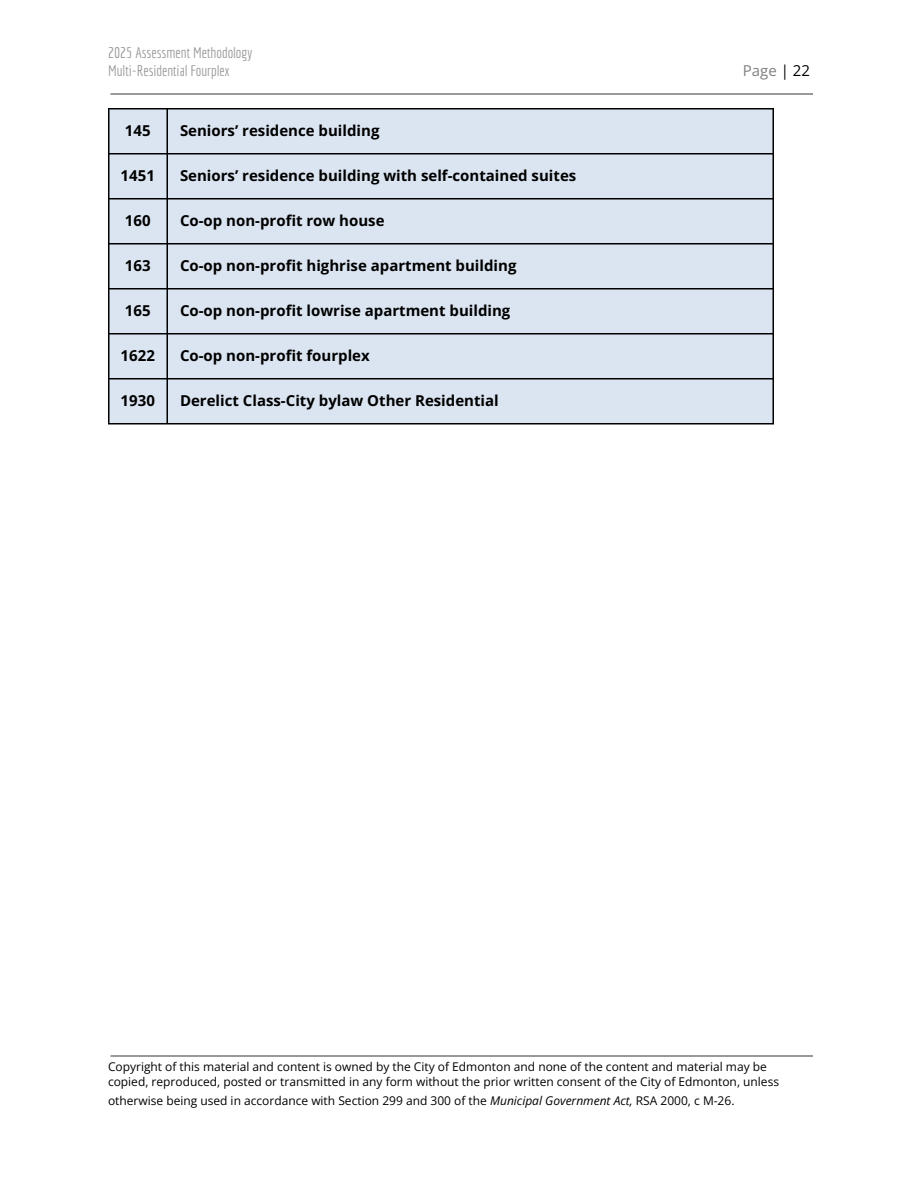
<style>
.page{position:relative;width:918px;height:1188px;background:#fff}
.page>*{position:absolute;margin:0;border:0;box-sizing:border-box;transform-origin:0 0}
.t1{font:700 15px "Open Sans";color:#000}
.t2{font:15px/18px "Economica";color:#999}
.t3{font:15px "Open Sans";color:#808080}
.t4{font:12px/14.7px "Open Sans";color:#000}
.s1{color:#000}
.s2{font-style:italic}
</style>
<div class="page">
<div style="left:108px;top:108px;width:60px;height:45px;background:#dbe5f1"></div>
<div style="left:168px;top:108px;width:605px;height:45px;background:#dbe5f1"></div>
<div style="left:108px;top:153px;width:60px;height:45px;background:#dbe5f1"></div>
<div style="left:168px;top:153px;width:605px;height:45px;background:#dbe5f1"></div>
<div style="left:108px;top:198px;width:60px;height:45px;background:#dbe5f1"></div>
<div style="left:168px;top:198px;width:605px;height:45px;background:#dbe5f1"></div>
<div style="left:108px;top:243px;width:60px;height:45px;background:#dbe5f1"></div>
<div style="left:168px;top:243px;width:605px;height:45px;background:#dbe5f1"></div>
<div style="left:108px;top:288px;width:60px;height:45px;background:#dbe5f1"></div>
<div style="left:168px;top:288px;width:605px;height:45px;background:#dbe5f1"></div>
<div style="left:108px;top:333px;width:60px;height:45px;background:#dbe5f1"></div>
<div style="left:168px;top:333px;width:605px;height:45px;background:#dbe5f1"></div>
<div style="left:108px;top:378px;width:60px;height:45px;background:#dbe5f1"></div>
<div style="left:168px;top:378px;width:605px;height:45px;background:#dbe5f1"></div>
<hr style="left:108px;top:108px;width:2px;height:315px;background:#000">
<hr style="left:167px;top:108px;width:1px;height:315px;background:#000">
<hr style="left:772px;top:108px;width:2px;height:315px;background:#000">
<hr style="left:108px;top:108px;width:666px;height:2px;background:#000">
<hr style="left:108px;top:153px;width:666px;height:2px;background:#000">
<hr style="left:108px;top:198px;width:666px;height:1px;background:#000">
<hr style="left:108px;top:243px;width:666px;height:1px;background:#000">
<hr style="left:108px;top:288px;width:666px;height:2px;background:#000">
<hr style="left:108px;top:333px;width:666px;height:2px;background:#000">
<hr style="left:108px;top:378px;width:666px;height:2px;background:#000">
<hr style="left:108px;top:423px;width:666px;height:1px;background:#000">
<p class="t2" style="left:108px;top:44px;width:146px">2025 Assessment Methodology<br>Multi-Residential Fourplex</p>
<p class="t1" style="left:125px;top:120px;width:27px">145</p>
<p class="t1" style="left:180px;top:120px;width:201px">Seniors’ residence building</p>
<p class="t1" style="left:121px;top:165px;width:36px">1451</p>
<p class="t1" style="left:180px;top:165px;width:398px">Seniors’ residence building with self-contained suites</p>
<p class="t1" style="left:125px;top:210px;width:27px">160</p>
<p class="t1" style="left:180px;top:210px;width:206px">Co-op non-profit row house</p>
<p class="t1" style="left:125px;top:255px;width:27px">163</p>
<p class="t1" style="left:180px;top:255px;width:338px">Co-op non-profit highrise apartment building</p>
<p class="t1" style="left:125px;top:300px;width:27px">165</p>
<p class="t1" style="left:180px;top:300px;width:332px">Co-op non-profit lowrise apartment building</p>
<p class="t1" style="left:121px;top:345px;width:36px">1622</p>
<p class="t1" style="left:180px;top:345px;width:191px">Co-op non-profit fourplex</p>
<p class="t1" style="left:121px;top:390px;width:36px">1930</p>
<p class="t1" style="left:180px;top:390px;width:320px">Derelict Class-City bylaw Other Residential</p>
<p class="t3" style="left:743px;top:60px;width:69px">Page <span class="s1">| 22</span></p>
<p class="t4" style="left:108px;top:1059px;width:673px">Copyright of this material and content is owned by the City of Edmonton and none of the content and material may be copied, reproduced, posted or transmitted in any form without the prior written consent of the City of Edmonton, unless</p>
<p class="t4" style="left:108px;top:1093px;width:628px">otherwise being used in accordance with Section 299 and 300 of the <span class="s2">Municipal Government Act,</span> RSA 2000, c M-26.</p>
</div>
